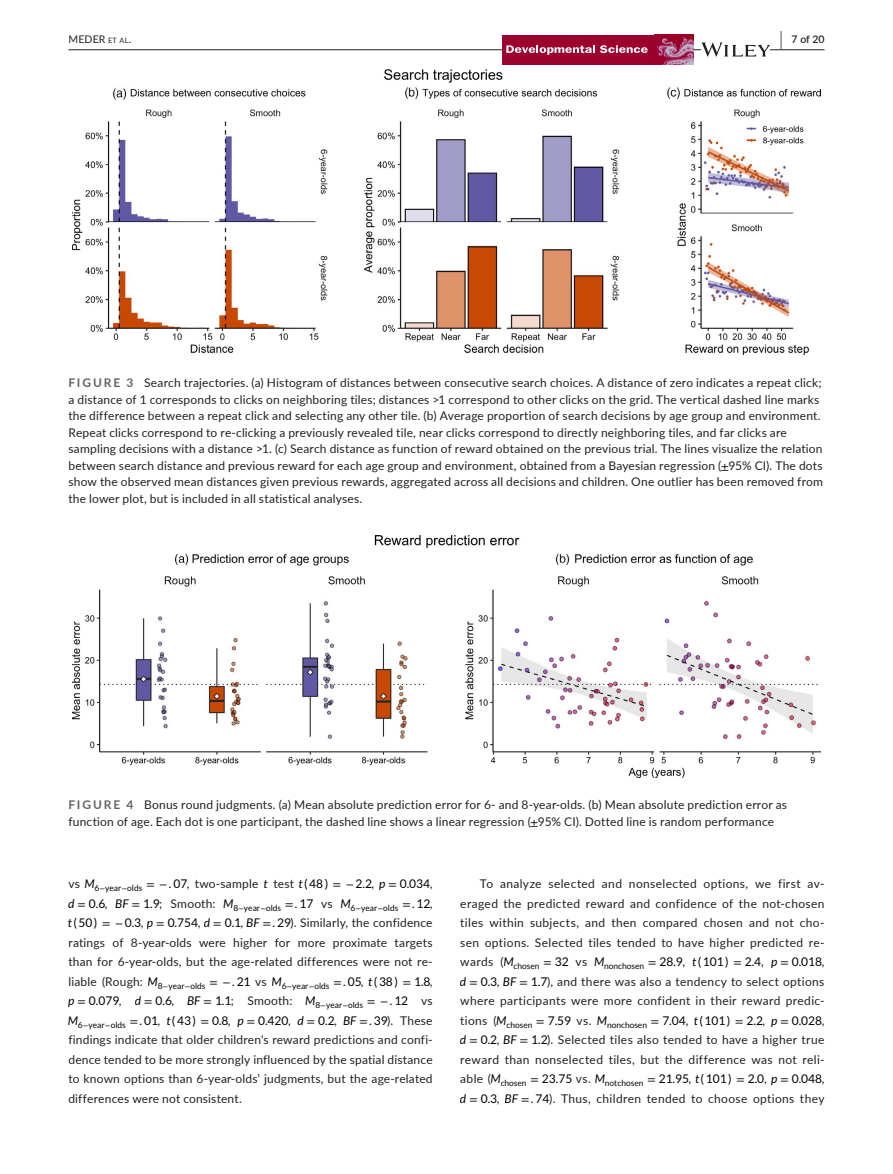
<style>
.page{position:relative;width:893px;height:1174px;background:#fff}
.page>*{position:absolute;margin:0;border:0;box-sizing:border-box;transform-origin:0 0}
.t1{font:12px/19.5px "Lato";letter-spacing:.015em;color:#231f20;text-align:justify}
.t2{font:10.5px "Lato";letter-spacing:.01em;color:#231f20}
.t3{font:600 10.5px "Lato";color:#231f20}
.t4{font:8.4px "Lato";color:#000}
.s1{font-size:7.35px}
.s2{font-size:19.5px}
.s3{font-weight:700;color:#636366}
.s4{font-family:"STIX Math";color:#000}
.s5{font-style:italic;color:#000}
.s6{color:#000}
.s7{font-family:"STIX Math"}
</style>
<div class="page">
<hr style="left:68px;top:49px;width:756px;height:1px;background:#231f20">
<div style="left:502px;top:35px;width:192px;height:30px;background:#9c002f"></div>
<img style="left:657px;top:35px;width:37px;height:30px">
<svg style="left:506px;top:45px;width:142px;height:10px"></svg>
<svg style="left:701px;top:42px;width:69px;height:15px"></svg>
<img style="left:72px;top:69px;width:749px;height:286px">
<img style="left:72px;top:536px;width:749px;height:241px">
<p class="t2" style="left:68px;top:31px;width:64px">MEDER <span class="s1">et al</span>.</p>
<p class="t3" style="left:780px;top:31px;width:46px"><span class="s2">|</span> 7 of 20</p>
<p class="t1" style="left:68px;top:374px;width:756px;line-height:16.5px;text-align:left"><span class="s3">FIGURE 3</span> Search trajectories. (a) Histogram of distances between consecutive search choices. A distance of zero indicates a repeat click; a distance of 1 corresponds to clicks on neighboring tiles; distances &gt;1 correspond to other clicks on the grid. The vertical dashed line marks the difference between a repeat click and selecting any other tile. (b) Average proportion of search decisions by age group and environment.<br>Repeat clicks correspond to re-clicking a previously revealed tile, near clicks correspond to directly neighboring tiles, and far clicks are sampling decisions with a distance &gt;1. (c) Search distance as function of reward obtained on the previous trial. The lines visualize the relation between search distance and previous reward for each age group and environment, obtained from a Bayesian regression (<span class="s4">±</span>95% CI). The dots show the observed mean distances given previous rewards, aggregated across all decisions and children. One outlier has been removed from the lower plot, but is included in all statistical analyses.</p>
<p class="t1" style="left:68px;top:796px;width:720px;line-height:16.5px"><span class="s3">FIGURE 4</span> Bonus round judgments. (a) Mean absolute prediction error for 6- and 8-year-olds. (b) Mean absolute prediction error as function of age. Each dot is one participant, the dashed line shows a linear regression (<span class="s4">±</span>95% CI). Dotted line is random performance</p>
<p class="t1" style="left:68px;top:873px;width:366px">vs <span class="s5">M</span><sub>6</sub><sub>−</sub><sub>year</sub><sub>−</sub><sub>olds</sub> <span class="s4">= −</span><span class="s6">. 07</span>, two-sample <span class="s5">t</span> test <span class="s5">t</span><span class="s6">( 48 )</span> <span class="s4">= −</span><span class="s6">2.2</span>, <span class="s5">p</span> <span class="s4">=</span> <span class="s6">0.034</span>,</p>
<p class="t4" style="left:68px;top:904px;width:366px"><sup>d</sup> <sup>=</sup> <sup>0.6</sup><sup>,</sup> <sup>BF</sup> <sup>=</sup> <sup>1.9</sup><sup>;</sup> <sup>Smooth:</sup> <sup>M</sup>8<span class="s7">−</span>year<span class="s7">−</span>olds <sup>=</sup><sup>.</sup> <sup>17</sup> <sup>vs</sup> <sup>M</sup>6<span class="s7">−</span>year<span class="s7">−</span>olds <sup>=</sup><sup>.</sup> <sup>12</sup><sup>,</sup></p>
<p class="t1" style="left:68px;top:912px;width:366px"><span class="s5">t</span><span class="s6">( 50)</span> <span class="s4">= −</span><span class="s6">0.3</span>, <span class="s5">p</span> <span class="s4">=</span> <span class="s6">0.754</span>, <span class="s5">d</span> <span class="s4">=</span> <span class="s6">0.1</span>, <span class="s5">BF</span> <span class="s4">=</span><span class="s6">. 29</span>). Similarly, the confidence ratings of 8-year-olds were higher for more proximate targets than for 6-year-olds, but the age-related differences were not re-</p>
<p class="t4" style="left:68px;top:982px;width:366px"><sup>liable</sup> <sup>(Rough:</sup> <sup>M</sup>8<span class="s7">−</span>year<span class="s7">−</span>olds <sup>=</sup> <sup>−</sup><sup>.</sup> <sup>21</sup> <sup>vs</sup> <sup>M</sup>6<span class="s7">−</span>year<span class="s7">−</span>olds <sup>=</sup><sup>.</sup> <sup>05</sup><sup>,</sup> <sup>t</sup><sup>(</sup> <sup>38</sup> <sup>)</sup> <sup>=</sup> <sup>1.8</sup><sup>,</sup></p>
<p class="t1" style="left:68px;top:990px;width:366px"><span class="s5">p</span> <span class="s4">=</span> <span class="s6">0.079</span>, <span class="s5">d</span> <span class="s4">=</span> <span class="s6">0.6</span>, <span class="s5">BF</span> <span class="s4">=</span> <span class="s6">1.1</span>; Smooth: <span class="s5">M</span><sub>8</sub><sub>−</sub><sub>year</sub><sub>−</sub><sub>olds</sub> <span class="s4">= −</span><span class="s6">. 12</span> vs <span class="s5">M</span><sub>6</sub><sub>−</sub><sub>year</sub><sub>−</sub><sub>olds</sub> <span class="s4">=</span><span class="s6">. 01</span>, <span class="s5">t</span><span class="s6">( 43 )</span> <span class="s4">=</span> <span class="s6">0.8</span>, <span class="s5">p</span> <span class="s4">=</span> <span class="s6">0.420</span>, <span class="s5">d</span> <span class="s4">=</span> <span class="s6">0.2</span>, <span class="s5">BF</span> <span class="s4">=</span><span class="s6">. 39</span>). These findings indicate that older children's reward predictions and confi&shy;dence tended to be more strongly influenced by the spatial distance to known options than 6-year-olds’ judgments, but the age-related differences were not consistent.</p>
<p class="t1" style="left:460px;top:873px;width:366px;text-indent:20px">To analyze selected and nonselected options, we first av&shy;eraged the predicted reward and confidence of the not-chosen tiles within subjects, and then compared chosen and not cho&shy;sen options. Selected tiles tended to have higher predicted re&shy;wards (<span class="s5">M</span><sub>chosen</sub> <span class="s4">=</span> <span class="s6">32</span> vs <span class="s5">M</span><sub>nonchosen</sub> <span class="s4">=</span> <span class="s6">28.9</span>, <span class="s5">t</span><span class="s6">( 101 )</span> <span class="s4">=</span> <span class="s6">2.4</span>, <span class="s5">p</span> <span class="s4">=</span> <span class="s6">0.018</span>, <span class="s5">d</span> <span class="s4">=</span> <span class="s6">0.3</span>, <span class="s5">BF</span> <span class="s4">=</span> <span class="s6">1.7</span>), and there was also a tendency to select options where participants were more confident in their reward predic&shy;tions (<span class="s5">M</span><sub>chosen</sub> <span class="s4">=</span> <span class="s6">7.59</span> vs. <span class="s5">M</span><sub>nonchosen</sub> <span class="s4">=</span> <span class="s6">7.04</span>, <span class="s5">t</span><span class="s6">( 101 )</span> <span class="s4">=</span> <span class="s6">2.2</span>, <span class="s5">p</span> <span class="s4">=</span> <span class="s6">0.028</span>, <span class="s5">d</span> <span class="s4">=</span> <span class="s6">0.2</span>, <span class="s5">BF</span> <span class="s4">=</span> <span class="s6">1.2</span>). Selected tiles also tended to have a higher true reward than nonselected tiles, but the difference was not reli&shy;able (<span class="s5">M</span><sub>chosen</sub> <span class="s4">=</span> <span class="s6">23.75</span> vs. <span class="s5">M</span><sub>notchosen</sub> <span class="s4">=</span> <span class="s6">21.95</span>, <span class="s5">t</span><span class="s6">( 101 )</span> <span class="s4">=</span> <span class="s6">2.0</span>, <span class="s5">p</span> <span class="s4">=</span> <span class="s6">0.048</span>, <span class="s5">d</span> <span class="s4">=</span> <span class="s6">0.3</span>, <span class="s5">BF</span> <span class="s4">=</span><span class="s6">. 74</span>). Thus, children tended to choose options they</p>
</div>
